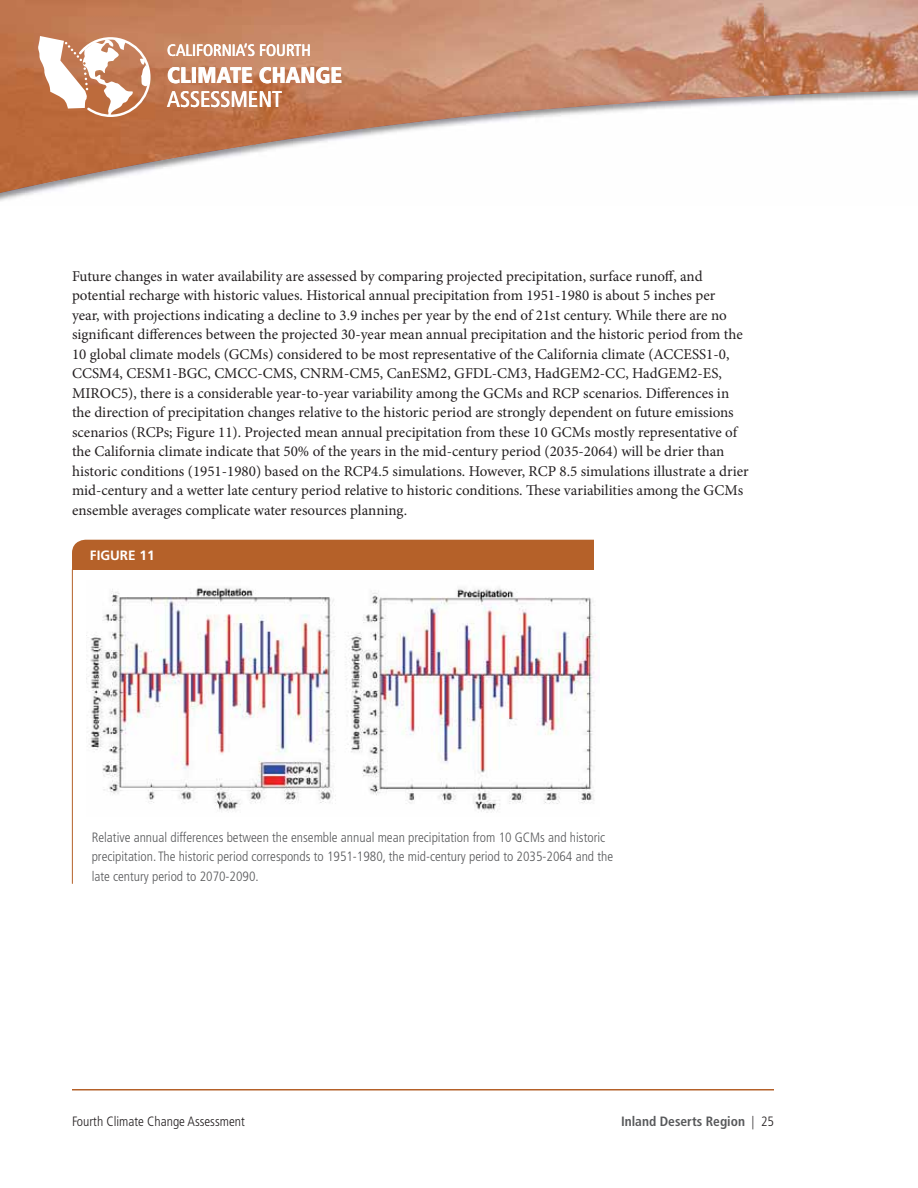
<style>
.page{position:relative;width:918px;height:1188px;background:#fff}
.page>*{position:absolute;margin:0;border:0;box-sizing:border-box;transform-origin:0 0}
.t1{font:900 condensed 22.5px "Frutiger LT Std";color:#fff}
.t2{font:condensed 22.5px "Frutiger LT Std";color:#fff}
.t3{font:condensed 16.5px "Frutiger LT Std";color:#fff}
.t4{font:15px/19.5px "Minion Pro";color:#231f20}
.t5{font:300 condensed 13.5px/19.5px "Frutiger LT Std";color:#58595b}
.t6{font:300 condensed 13.5px "Frutiger LT Std";color:#231f20}
.t7{font:700 condensed 13.5px "Frutiger LT Std";color:#58595b}
.t8{font:700 13.5px "Frutiger LT Std";color:#fff}
.s1{font-weight:300;color:#231f20}
</style>
<div class="page">
<svg style="left:0;top:97px;width:918px;height:99px"></svg>
<img style="left:0;top:0;width:255px;height:193px">
<img style="left:255px;top:0;width:511px;height:145px">
<img style="left:765px;top:0;width:153px;height:97px">
<svg style="left:38px;top:36px;width:114px;height:82px"></svg>
<hr style="left:72px;top:1089px;width:702px;height:2px;background:#b56129">
<img style="left:86px;top:587px;width:514px;height:226px">
<div style="left:72px;top:540px;width:522px;height:30px;background:#b56129"></div>
<hr style="left:72px;top:569px;width:1px;height:315px;background:#b56129">
<p class="t3" style="left:167px;top:44px;width:145px">CALIFORNIA’S FOURTH</p>
<h1 class="t1" style="left:167px;top:62px;width:177px">CLIMATE CHANGE</h1>
<h1 class="t2" style="left:167px;top:90px;width:116px">ASSESSMENT</h1>
<p class="t4" style="left:72px;top:268px;width:678px">Future changes in water availability are assessed by comparing projected precipitation, surface runoff, and potential recharge with historic values. Historical annual precipitation from 1951-1980 is about 5 inches per<br>year, with projections indicating a decline to 3.9 inches per year by the end of 21st century. While there are no significant differences between the projected 30-year mean annual precipitation and the historic period from the 10 global climate models (GCMs) considered to be most representative of the California climate (ACCESS1-0, CCSM4, CESM1-BGC, CMCC-CMS, CNRM-CM5, CanESM2, GFDL-CM3, HadGEM2-CC, HadGEM2-ES, MIROC5), there is a considerable year-to-year variability among the GCMs and RCP scenarios. Differences in the direction of precipitation changes relative to the historic period are strongly dependent on future emissions scenarios (RCPs; Figure 11). Projected mean annual precipitation from these 10 GCMs mostly representative of the California climate indicate that 50% of the years in the mid-century period (2035-2064) will be drier than historic conditions (1951-1980) based on the RCP4.5 simulations. However, RCP 8.5 simulations illustrate a drier mid-century and a wetter late century period relative to historic conditions. These variabilities among the GCMs ensemble averages complicate water resources planning.</p>
<p class="t8" style="left:90px;top:550px;width:66px">FIGURE 11</p>
<p class="t5" style="left:92px;top:828px;width:523px">Relative annual differences between the ensemble annual mean precipitation from 10 GCMs and historic precipitation. The historic period corresponds to 1951-1980, the mid-century period to 2035-2064 and the late century period to 2070-2090.</p>
<p class="t6" style="left:72px;top:1116px;width:174px">Fourth Climate Change Assessment</p>
<p class="t7" style="left:621px;top:1116px;width:154px">Inland Deserts Region <span class="s1">| 25</span></p>
</div>
